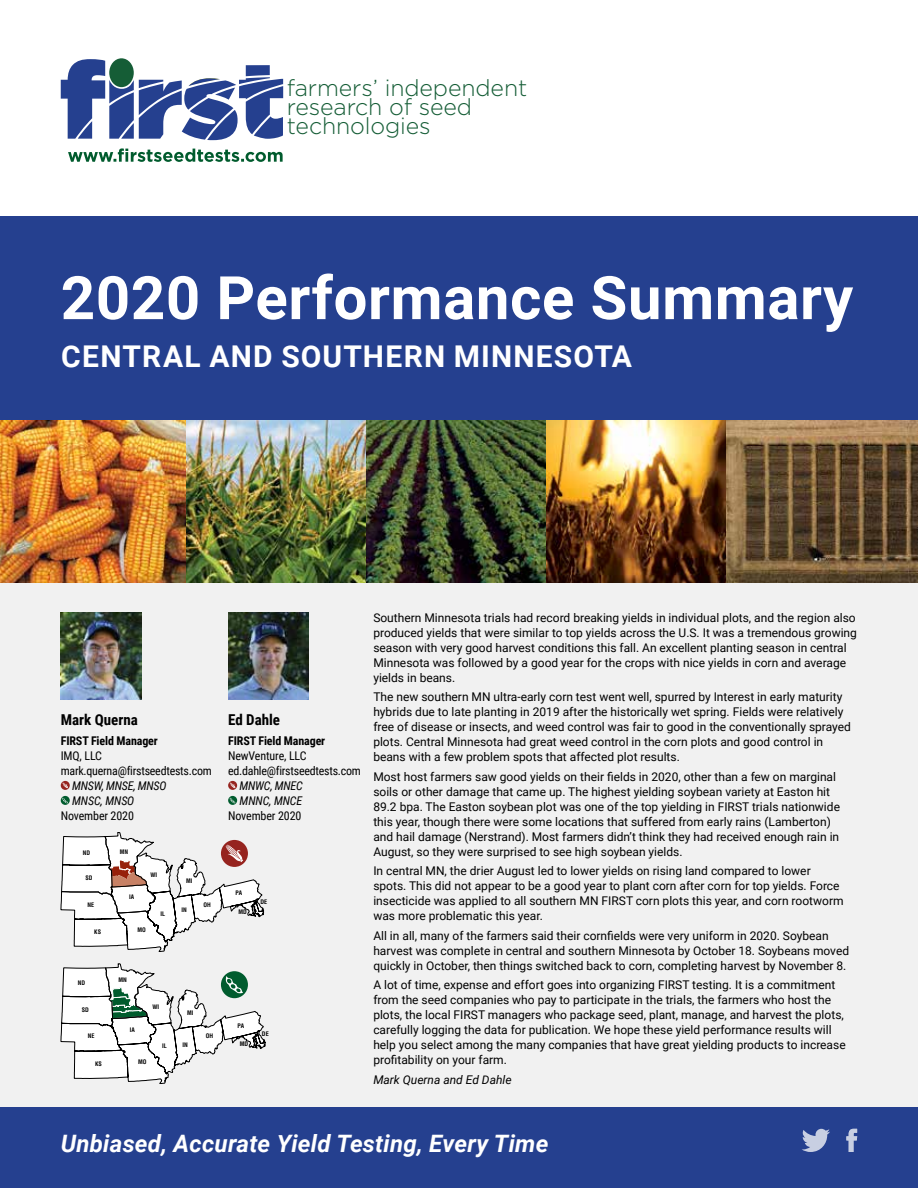
<style>
.page{position:relative;width:918px;height:1188px;background:#fff}
.page>*{position:absolute;margin:0;border:0;box-sizing:border-box;transform-origin:0 0}
.t1{font:700 60px "Roboto";letter-spacing:.01em;color:#fff}
.t2{font:700 30px "Roboto";letter-spacing:.04em;color:#fff}
.t3{font:italic 700 24px "Roboto";letter-spacing:.01em;color:#fff}
.t4{font:300 23.1px/19.2px "Gotham";letter-spacing:-.005em;color:#155d36}
.t5{font:700 15px "Roboto Condensed";color:#000}
.t6{font:12px/15px "Roboto";color:#000}
.t7{font:12px/15px "Roboto Condensed";letter-spacing:-.02em;color:#000}
.t8{font:italic 12px/15px "Roboto Condensed";letter-spacing:-.02em;color:#000}
.t9{font:700 12px "Roboto Condensed";letter-spacing:-.01em;color:#000}
.t10{font:italic 12px "Roboto";color:#000}
.t11{font:700 condensed 6.15px "Helvetica LT Std";color:#000}
.t12{font:700 condensed 6px "Helvetica LT Std";color:#000}
</style>
<div class="page">
<div style="left:0;top:544px;width:918px;height:596px;background:#f1f1f1"></div>
<div style="left:0;top:216px;width:918px;height:205px;background:#25408f"></div>
<div style="left:0;top:1107px;width:918px;height:81px;background:#25408f"></div>
<svg style="left:802px;top:1129px;width:28px;height:23px"></svg>
<svg style="left:846px;top:1129px;width:11px;height:23px"></svg>
<img style="left:0;top:421px;width:187px;height:162px">
<img style="left:187px;top:421px;width:180px;height:162px">
<img style="left:367px;top:421px;width:180px;height:162px">
<img style="left:547px;top:421px;width:180px;height:162px">
<svg style="left:727px;top:421px;width:191px;height:162px"></svg>
<img style="left:228px;top:613px;width:80px;height:86px">
<svg style="left:228px;top:781px;width:9px;height:9px"></svg>
<svg style="left:230px;top:782px;width:6px;height:6px"></svg>
<svg style="left:228px;top:796px;width:9px;height:9px"></svg>
<svg style="left:230px;top:798px;width:6px;height:5px"></svg>
<img style="left:61px;top:613px;width:80px;height:86px">
<svg style="left:61px;top:781px;width:9px;height:9px"></svg>
<svg style="left:62px;top:782px;width:6px;height:6px"></svg>
<svg style="left:61px;top:796px;width:9px;height:9px"></svg>
<svg style="left:62px;top:798px;width:6px;height:5px"></svg>
<svg style="left:61px;top:963px;width:205px;height:121px"></svg>
<svg style="left:61px;top:832px;width:203px;height:120px"></svg>
<svg style="left:61px;top:59px;width:222px;height:81px"></svg>
<div style="left:109px;top:58px;width:25px;height:29px;background:#155d36;border-radius:50%"></div>
<svg style="left:68px;top:148px;width:215px;height:14px"></svg>
<h3 class="t4" style="left:287px;top:78px;width:242px">farmers’ independent research of seed technologies</h3>
<h1 class="t1" style="left:61px;top:256px;width:794px">2020 Performance Summary</h1>
<h2 class="t2" style="left:61px;top:335px;width:572px">CENTRAL AND SOUTHERN MINNESOTA</h2>
<p class="t5" style="left:61px;top:710px;width:79px">Mark Querna</p>
<p class="t9" style="left:61px;top:732px;width:99px">FIRST Field Manager</p>
<p class="t7" style="left:61px;top:748px;width:153px">IMQ, LLC mark.querna@firstseedtests.com</p>
<p class="t8" style="left:72px;top:778px;width:96px">MNSW, MNSE, MNSO<br>MNSC, MNSO</p>
<p class="t7" style="left:61px;top:808px;width:75px">November 2020</p>
<p class="t12" style="left:83px;top:849px;width:9px">ND</p>
<p class="t12" style="left:120px;top:848px;width:10px">MN</p>
<p class="t12" style="left:86px;top:874px;width:9px">SD</p>
<p class="t12" style="left:150px;top:871px;width:8px">WI</p>
<p class="t12" style="left:186px;top:877px;width:8px">MI</p>
<p class="t12" style="left:129px;top:893px;width:7px">IA</p>
<p class="t12" style="left:88px;top:901px;width:8px">NE</p>
<p class="t12" style="left:161px;top:910px;width:6px">IL</p>
<p class="t12" style="left:181px;top:906px;width:7px">IN</p>
<p class="t12" style="left:203px;top:902px;width:9px">OH</p>
<p class="t12" style="left:94px;top:928px;width:8px">KS</p>
<p class="t12" style="left:137px;top:926px;width:10px">MO</p>
<p class="t11" style="left:78px;top:979px;width:9px">ND</p>
<p class="t11" style="left:118px;top:976px;width:10px">MN</p>
<p class="t11" style="left:82px;top:1006px;width:9px">SD</p>
<p class="t11" style="left:153px;top:1003px;width:8px">WI</p>
<p class="t11" style="left:187px;top:1009px;width:8px">MI</p>
<p class="t11" style="left:88px;top:1032px;width:8px">NE</p>
<p class="t11" style="left:130px;top:1026px;width:7px">IA</p>
<p class="t11" style="left:206px;top:1032px;width:9px">OH</p>
<p class="t11" style="left:162px;top:1042px;width:6px">IL</p>
<p class="t11" style="left:182px;top:1041px;width:7px">IN</p>
<p class="t11" style="left:95px;top:1060px;width:8px">KS</p>
<p class="t11" style="left:138px;top:1058px;width:10px">MO</p>
<p class="t5" style="left:228px;top:710px;width:53px">Ed Dahle</p>
<p class="t9" style="left:228px;top:732px;width:99px">FIRST Field Manager</p>
<p class="t7" style="left:228px;top:748px;width:134px">NewVenture, LLC ed.dahle@firstseedtests.com</p>
<p class="t8" style="left:240px;top:778px;width:65px">MNWC, MNEC<br>MNNC, MNCE</p>
<p class="t7" style="left:228px;top:808px;width:75px">November 2020</p>
<p class="t12" style="left:236px;top:889px;width:8px">PA</p>
<p class="t12" style="left:238px;top:908px;width:10px">MD</p>
<p class="t12" style="left:261px;top:898px;width:8px">DE</p>
<p class="t11" style="left:238px;top:1022px;width:8px">PA</p>
<p class="t11" style="left:240px;top:1040px;width:10px">MD</p>
<p class="t11" style="left:262px;top:1029px;width:8px">DE</p>
<p class="t6" style="left:373px;top:610px;width:485px">Southern Minnesota trials had record breaking yields in individual plots, and the region also produced yields that were similar to top yields across the U.S. It was a tremendous growing season with very good harvest conditions this fall. An excellent planting season in central Minnesota was followed by a good year for the crops with nice yields in corn and average yields in beans.</p>
<p class="t6" style="left:373px;top:689px;width:479px">The new southern MN ultra-early corn test went well, spurred by Interest in early maturity hybrids due to late planting in 2019 after the historically wet spring. Fields were relatively free of disease or insects, and weed control was fair to good in the conventionally sprayed plots. Central Minnesota had great weed control in the corn plots and good control in beans with a few problem spots that affected plot results.</p>
<p class="t6" style="left:373px;top:769px;width:468px">Most host farmers saw good yields on their fields in 2020, other than a few on marginal soils or other damage that came up. The highest yielding soybean variety at Easton hit 89.2 bpa. The Easton soybean plot was one of the top yielding in FIRST trials nationwide this year, though there were some locations that suffered from early rains (Lamberton) and hail damage (Nerstrand). Most farmers didn’t think they had received enough rain in August, so they were surprised to see high soybean yields.</p>
<p class="t6" style="left:373px;top:863px;width:472px">In central MN, the drier August led to lower yields on rising land compared to lower spots. This did not appear to be a good year to plant corn after corn for top yields. Force insecticide was applied to all southern MN FIRST corn plots this year, and corn rootworm was more problematic this year.</p>
<p class="t6" style="left:373px;top:928px;width:477px">All in all, many of the farmers said their cornfields were very uniform in 2020. Soybean harvest was complete in central and southern Minnesota by October 18. Soybeans moved quickly in October, then things switched back to corn, completing harvest by November 8.</p>
<p class="t6" style="left:373px;top:977px;width:474px">A lot of time, expense and effort goes into organizing FIRST testing. It is a commitment from the seed companies who pay to participate in the trials, the farmers who host the plots, the local FIRST managers who package seed, plant, manage, and harvest the plots, carefully logging the data for publication. We hope these yield performance results will help you select among the many companies that have great yielding products to increase profitability on your farm.</p>
<p class="t10" style="left:373px;top:1071px;width:140px">Mark Querna and Ed Dahle</p>
<h3 class="t3" style="left:61px;top:1127px;width:489px">Unbiased, Accurate Yield Testing, Every Time</h3>
</div>
